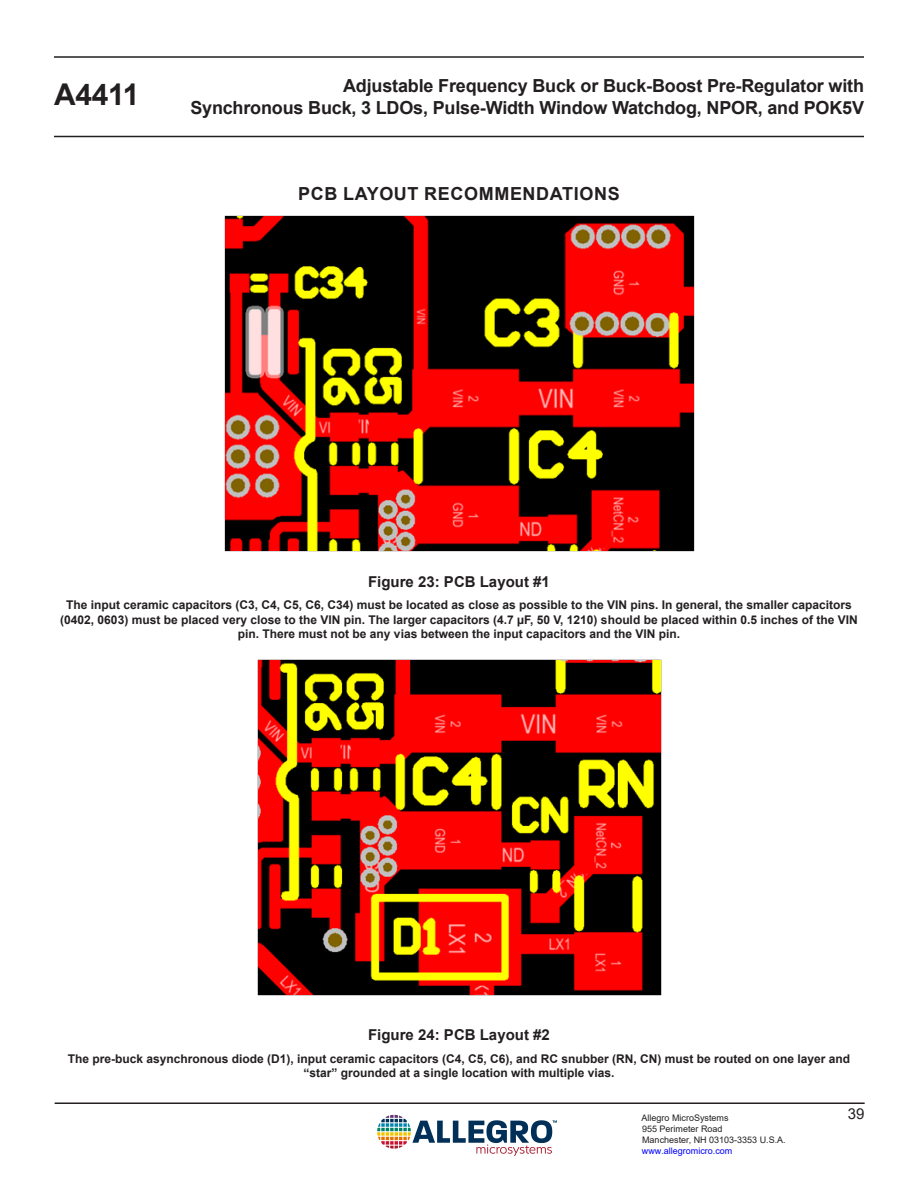
<style>
.page{position:relative;width:918px;height:1188px;background:#fff}
.page>*{position:absolute;margin:0;border:0;box-sizing:border-box;transform-origin:0 0}
.t1{font:700 30px "Arial";letter-spacing:-.01em;color:#231f20}
.Heading_1{font:700 18px "Arial";letter-spacing:-.01em;color:#231f20}
.Heading_1-2{font:700 18px "Arial";letter-spacing:.035em;color:#231f20}
.t2{font:700 15px "Arial";color:#231f20}
.t3{font:15px "Arial";color:#231f20}
.Table_Header{font:700 12px/14.4px "Arial";color:#231f20;text-align:center}
.t4{font:9px/10.8px "Arial";color:#231f20}
.t5{font:9px "Arial";color:#00f}
</style>
<div class="page">
<hr style="left:55px;top:1102px;width:810px;height:2px;background:#231f20">
<hr style="left:54px;top:136px;width:810px;height:1px;background:#231f20">
<hr style="left:54px;top:56px;width:810px;height:2px;background:#231f20">
<img style="left:377px;top:1114px;width:180px;height:42px">
<img style="left:224px;top:216px;width:471px;height:336px">
<img style="left:257px;top:659px;width:404px;height:337px">
<h1 class="t1" style="left:54px;top:74px;width:87px">A4411</h1>
<h2 class="Heading_1" style="left:343px;top:73px;width:522px">Adjustable Frequency Buck or Buck-Boost Pre-Regulator with</h2>
<h2 class="Heading_1" style="left:190px;top:95px;width:675px">Synchronous Buck, 3 LDOs, Pulse-Width Window Watchdog, NPOR, and POK5V</h2>
<p class="Heading_1-2" style="left:298px;top:181px;width:323px">PCB LAYOUT RECOMMENDATIONS</p>
<p class="t2" style="left:368px;top:571px;width:183px">Figure 23: PCB Layout #1</p>
<p class="Table_Header" style="left:60px;top:598px;width:799px">The input ceramic capacitors (C3, C4, C5, C6, C34) must be located as close as possible to the VIN pins. In general, the smaller capacitors (0402, 0603) must be placed very close to the VIN pin. The larger capacitors (4.7 µF, 50 V, 1210) should be placed within 0.5 inches of the VIN pin. There must not be any vias between the input capacitors and the VIN pin.</p>
<p class="t2" style="left:368px;top:1024px;width:183px">Figure 24: PCB Layout #2</p>
<p class="Table_Header" style="left:68px;top:1051px;width:784px">The pre-buck asynchronous diode (D1), input ceramic capacitors (C4, C5, C6), and RC snubber (RN, CN) must be routed on one layer and “star” grounded at a single location with multiple vias.</p>
<p class="t4" style="left:642px;top:1113px;width:89px">Allegro MicroSystems</p>
<p class="t4" style="left:642px;top:1124px;width:145px">955 Perimeter Road<br>Manchester, NH 03103-3353 U.S.A.</p>
<p class="t5" style="left:642px;top:1144px;width:92px">www.allegromicro.com</p>
<p class="t3" style="left:848px;top:1103px;width:18px">39</p>
</div>
